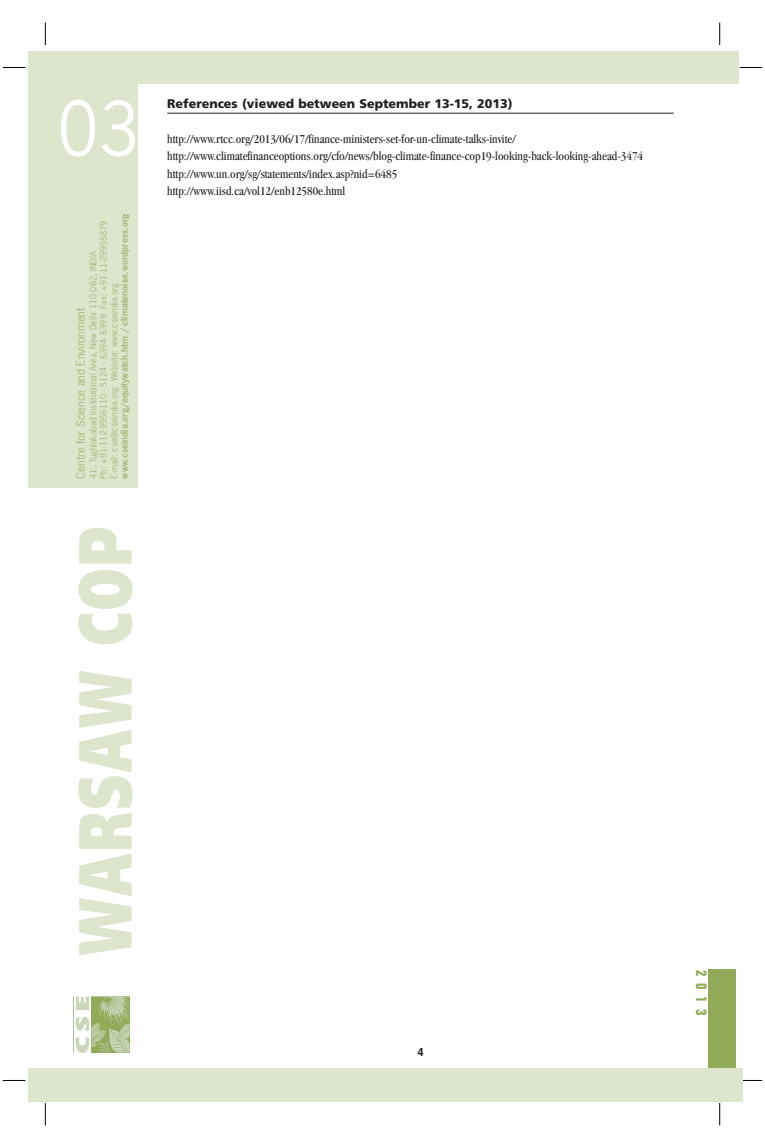
<style>
.page{position:relative;width:765px;height:1148px;background:#fff}
.page>*{position:absolute;margin:0;border:0;box-sizing:border-box;transform-origin:0 0}
.t1{font:900 75px "Frutiger";letter-spacing:.06em;color:#dee5cd;scale:.67 1}
.t2{font:70px "News Gothic";color:#fff}
.t3{font:700 condensed 15px "Folio";color:#90aa57}
.t4{font:condensed 12.5px/17.5px "Garamond";color:#231f20}
.t5{font:900 12.5px "Frutiger";color:#231f20}
.t6{font:11.25px "News Gothic";color:#a8ba7c}
.t7{font:700 11.25px "Helvetica";color:#231f20}
.t8{font:8.75px/10.5px "News Gothic";color:#a8ba7c}
.t9{font:700 8.75px "News Gothic";color:#a8ba7c}
</style>
<div class="page">
<svg style="left:3px;top:67px;width:22px;height:1px"></svg>
<svg style="left:3px;top:1080px;width:22px;height:1px"></svg>
<svg style="left:740px;top:67px;width:22px;height:1px"></svg>
<svg style="left:743px;top:1080px;width:19px;height:1px"></svg>
<svg style="left:45px;top:22px;width:1px;height:23px"></svg>
<svg style="left:720px;top:22px;width:1px;height:23px"></svg>
<svg style="left:720px;top:1103px;width:1px;height:22px"></svg>
<svg style="left:45px;top:1103px;width:1px;height:22px"></svg>
<div style="left:28px;top:51px;width:711px;height:436px;background:#dee5cd"></div>
<img style="left:73px;top:996px;width:57px;height:56px">
<div style="left:138px;top:84px;width:605px;height:419px;background:#fff"></div>
<div style="left:709px;top:968px;width:27px;height:105px;background:#90aa57"></div>
<div style="left:28px;top:1068px;width:715px;height:33px;background:#dee5cd"></div>
<hr style="left:167px;top:113px;width:507px;height:1px;background:#231f20">
<h2 class="t2" style="left:58px;top:101px;width:82px">03</h2>
<p class="t8" style="left:89px;top:478px;width:259px;rotate:-90deg">41, Tughlakabad Institutional Area, New Delhi 110 062, INDIA<br>Ph: +91-11-29956110 - 5124 - 6394- 6399 Fax: +91-11-29955879<br>E-mail: cse@cseindia.org Website: www.cseindia.org</p>
<p class="t9" style="left:121px;top:478px;width:267px;rotate:-90deg">www.cseindia.org/equitywatch.htm / climatenoise.wordpress.org</p>
<p class="t6" style="left:76px;top:478px;width:172px;rotate:-90deg">Centre for Science and Environment</p>
<h1 class="t1" style="left:75px;top:954px;width:640px;rotate:-90deg">WARSAW COP</h1>
<p class="t5" style="left:167px;top:98px;width:347px">References (viewed between September 13-15, 2013)</p>
<p class="t4" style="left:167px;top:131px;width:477px">http://www.rtcc.org/2013/06/17/finance-ministers-set-for-un-climate-talks-invite/ http://www.climatefinanceoptions.org/cfo/news/blog-climate-finance-cop19-looking-back-looking-ahead-3474 http://www.un.org/sg/statements/index.asp?nid=6485<br>http://www.iisd.ca/vol12/enb12580e.html</p>
<p class="t7" style="left:418px;top:1048px;width:8px">4</p>
<p class="t3" style="left:707px;top:970px;width:46px;rotate:90deg">2013</p>
</div>
